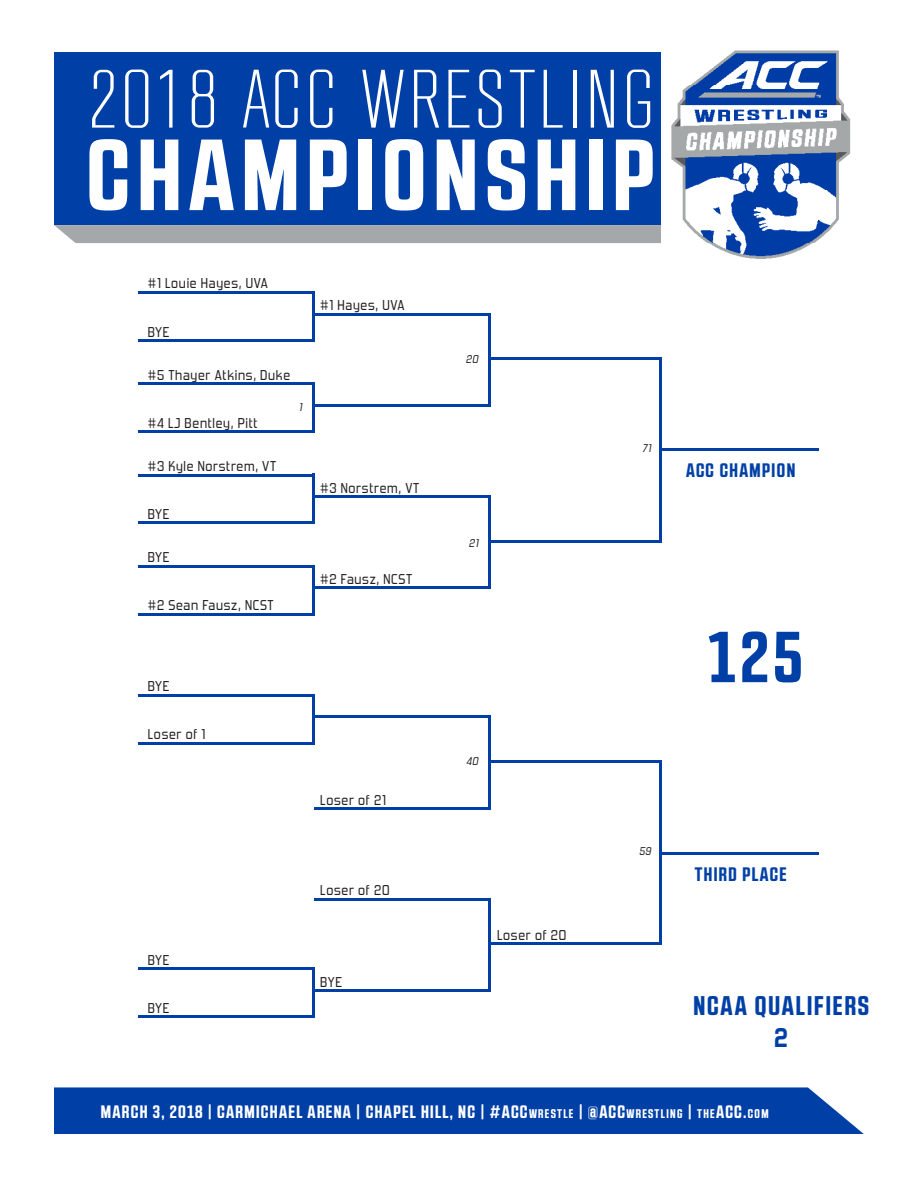
<style>
.page{position:relative;width:918px;height:1188px;background:#fff}
.page>*{position:absolute;margin:0;border:0;box-sizing:border-box;transform-origin:0 0}
.t1{font:700 100.8px "RB No 2.1 a";letter-spacing:.075em;color:#fff}
.t2{font:300 81.9px "RB No 2";letter-spacing:.05em;color:#fff}
.t3{font:700 72px "RB No 2.1 a";color:#0040a6}
.t4{font:700 27px "RB No 2.1 a";letter-spacing:.075em;color:#0040a6}
.t5{font:700 27px "Forgotten Futurist Rg";color:#0040a6}
.t6{font:700 19.5px "RB No 2.1 a";letter-spacing:.075em;color:#0040a6}
.t7{font:700 18px "RB No 2.1 a";letter-spacing:.075em;color:#fff}
.t8{font:14.1px "Forgotten Futurist Rg";letter-spacing:.05em;color:#231f20}
.t9{font:italic 11.1px "Forgotten Futurist Rg";letter-spacing:.05em;color:#231f20}
.s1{font-style:inherit}
.s2{font-size:12.6px}
</style>
<div class="page">
<hr style="left:488px;top:313px;width:2px;height:93px;background:#0040a6">
<hr style="left:314px;top:313px;width:176px;height:2px;background:#0040a6">
<hr style="left:314px;top:404px;width:176px;height:2px;background:#0040a6">
<hr style="left:488px;top:716px;width:2px;height:93px;background:#0040a6">
<hr style="left:314px;top:716px;width:176px;height:2px;background:#0040a6">
<hr style="left:314px;top:807px;width:176px;height:2px;background:#0040a6">
<hr style="left:488px;top:495px;width:2px;height:94px;background:#0040a6">
<hr style="left:314px;top:495px;width:176px;height:3px;background:#0040a6">
<hr style="left:314px;top:587px;width:176px;height:2px;background:#0040a6">
<hr style="left:488px;top:898px;width:2px;height:94px;background:#0040a6">
<hr style="left:314px;top:898px;width:176px;height:2px;background:#0040a6">
<hr style="left:314px;top:989px;width:176px;height:3px;background:#0040a6">
<hr style="left:659px;top:357px;width:3px;height:185px;background:#0040a6">
<hr style="left:488px;top:357px;width:174px;height:3px;background:#0040a6">
<hr style="left:488px;top:540px;width:174px;height:2px;background:#0040a6">
<hr style="left:659px;top:760px;width:3px;height:185px;background:#0040a6">
<hr style="left:488px;top:760px;width:174px;height:2px;background:#0040a6">
<hr style="left:488px;top:943px;width:174px;height:2px;background:#0040a6">
<hr style="left:662px;top:448px;width:156px;height:2px;background:#0040a6">
<hr style="left:662px;top:853px;width:156px;height:2px;background:#0040a6">
<hr style="left:138px;top:291px;width:176px;height:3px;background:#0040a6">
<hr style="left:138px;top:339px;width:176px;height:2px;background:#0040a6">
<hr style="left:312px;top:291px;width:2px;height:50px;background:#0040a6">
<hr style="left:138px;top:694px;width:176px;height:2px;background:#0040a6">
<hr style="left:138px;top:742px;width:176px;height:2px;background:#0040a6">
<hr style="left:312px;top:694px;width:2px;height:50px;background:#0040a6">
<hr style="left:138px;top:474px;width:176px;height:2px;background:#0040a6">
<hr style="left:138px;top:522px;width:176px;height:2px;background:#0040a6">
<hr style="left:312px;top:474px;width:2px;height:50px;background:#0040a6">
<hr style="left:138px;top:383px;width:176px;height:2px;background:#0040a6">
<hr style="left:138px;top:430px;width:176px;height:3px;background:#0040a6">
<hr style="left:312px;top:383px;width:2px;height:50px;background:#0040a6">
<hr style="left:138px;top:565px;width:176px;height:2px;background:#0040a6">
<hr style="left:138px;top:613px;width:176px;height:2px;background:#0040a6">
<hr style="left:312px;top:565px;width:2px;height:50px;background:#0040a6">
<hr style="left:138px;top:968px;width:176px;height:2px;background:#0040a6">
<hr style="left:138px;top:1016px;width:176px;height:2px;background:#0040a6">
<hr style="left:312px;top:968px;width:2px;height:50px;background:#0040a6">
<div style="left:54px;top:53px;width:761px;height:172px;background:#0040a6"></div>
<svg style="left:54px;top:225px;width:607px;height:18px"></svg>
<div style="left:54px;top:1087px;width:810px;height:47px;background:#0040a6"></div>
<img style="left:662px;top:50px;width:189px;height:209px">
<p class="t2" style="left:89px;top:55px;width:567px">2018 ACC WRESTLING</p>
<p class="t1" style="left:87px;top:116px;width:569px">CHAMPIONSHIP</p>
<p class="t8" style="left:148px;top:275px;width:121px">#1 Louie Hayes, UVA</p>
<p class="t8" style="left:148px;top:323px;width:23px">BYE</p>
<p class="t8" style="left:148px;top:366px;width:144px">#5 Thayer Atkins, Duke</p>
<p class="t8" style="left:148px;top:414px;width:111px">#4 LJ Bentley, Pitt</p>
<p class="t9" style="left:299px;top:400px;width:5px">1</p>
<p class="t8" style="left:148px;top:457px;width:130px">#3 Kyle Norstrem, VT</p>
<p class="t8" style="left:148px;top:506px;width:23px">BYE</p>
<p class="t8" style="left:148px;top:549px;width:23px">BYE</p>
<p class="t8" style="left:148px;top:597px;width:127px">#2 Sean Fausz, NCST</p>
<p class="t8" style="left:320px;top:297px;width:86px">#1 Hayes, UVA</p>
<p class="t8" style="left:320px;top:480px;width:101px">#3 Norstrem, VT</p>
<p class="t8" style="left:320px;top:571px;width:93px">#2 Fausz, NCST</p>
<p class="t8" style="left:148px;top:678px;width:23px">BYE</p>
<p class="t8" style="left:148px;top:726px;width:59px">Loser of 1</p>
<p class="t8" style="left:320px;top:791px;width:67px">Loser of 21</p>
<p class="t8" style="left:148px;top:951px;width:23px">BYE</p>
<p class="t8" style="left:148px;top:1000px;width:23px">BYE</p>
<p class="t8" style="left:320px;top:882px;width:71px">Loser of 20</p>
<p class="t8" style="left:320px;top:974px;width:23px">BYE</p>
<p class="t9" style="left:466px;top:352px;width:14px">20</p>
<p class="t9" style="left:469px;top:537px;width:11px">21</p>
<p class="t9" style="left:466px;top:754px;width:13px">40</p>
<p class="t8" style="left:497px;top:926px;width:71px">Loser of 20</p>
<p class="t9" style="left:642px;top:442px;width:10px">71</p>
<p class="t6" style="left:686px;top:459px;width:111px">ACC CHAMPION</p>
<p class="t3" style="left:709px;top:615px;width:94px">125</p>
<p class="t9" style="left:639px;top:844px;width:13px">59</p>
<p class="t6" style="left:695px;top:863px;width:93px">THIRD PLACE</p>
<p class="t4" style="left:693px;top:989px;width:177px">NCAA QUALIFIERS</p>
<p class="t5" style="left:774px;top:1021px;width:15px">2</p>
<p class="t7" style="left:101px;top:1101px;width:669px">MARCH 3, 2018 | CARMICHAEL ARENA | CHAPEL HILL, NC | <span class="s1">#ACC</span><span class="s2">WRESTLE</span> <span class="s1">| @ACC</span><span class="s2">WRESTLING</span> <span class="s1">|</span> <span class="s2">THE</span><span class="s1">ACC.</span><span class="s2">COM</span></p>
</div>
